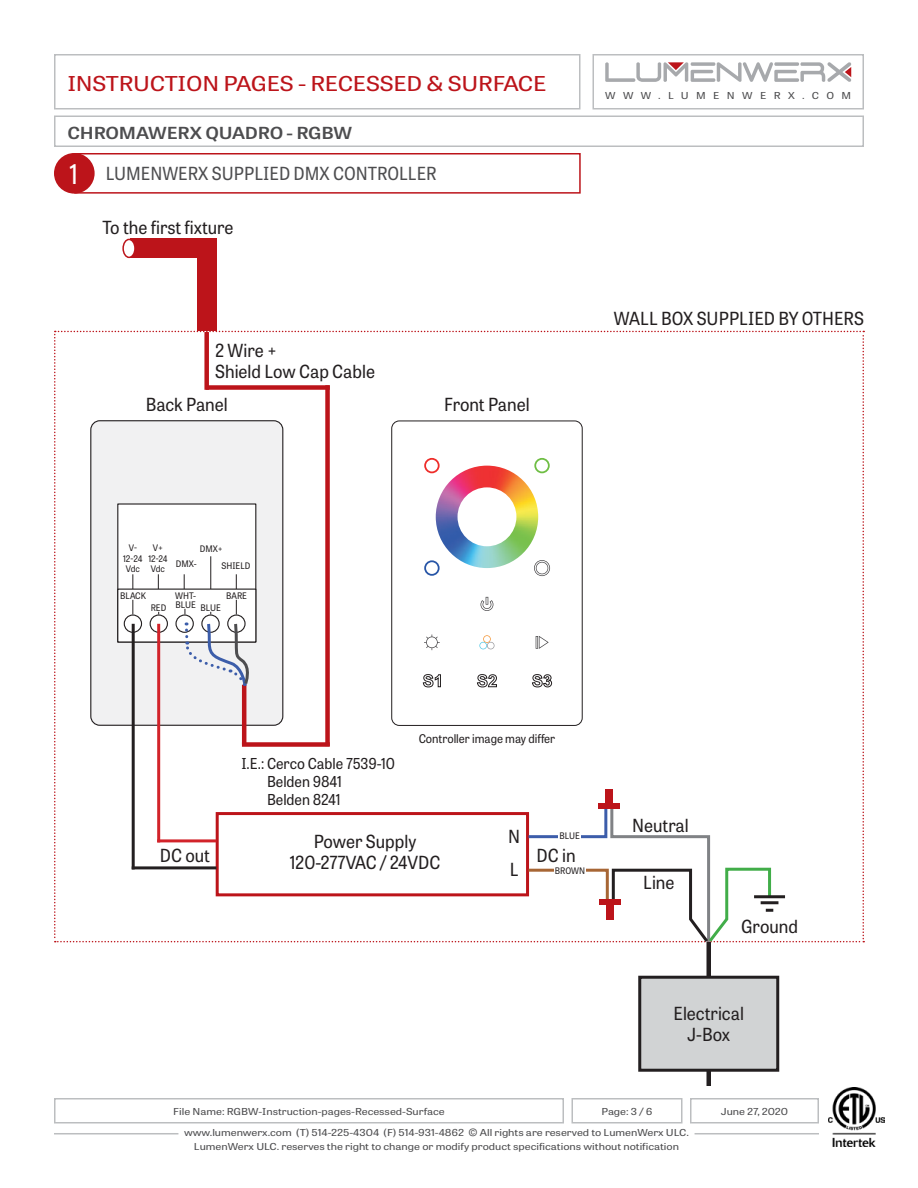
<style>
.page{position:relative;width:918px;height:1188px;background:#fff}
.page>*{position:absolute;margin:0;border:0;box-sizing:border-box;transform-origin:0 0}
.t1{font:20.4px "Tablet Gothic";letter-spacing:-.01em;color:#bc141a;scale:1.18 1}
.t2{font:18px/21px "Tablet Gothic";color:#231f20;text-align:center;scale:.95 1}
.t3{font:18px "Tablet Gothic";color:#4d4d4f;scale:.95 1}
.t4{font:600 16.65px "Tablet Gothic";letter-spacing:-.01em;color:#4d4d4f;scale:1.18 1}
.t5{font:15px/18px "Tablet Gothic";color:#231f20;scale:.95 1}
.t6{font:12px "Tablet Gothic";color:#231f20;scale:.95 1}
.t7{font:9.6px/13.5px "Tablet Gothic";color:#4d4d4f;text-align:center;scale:1.18 1}
.t8{font:9.6px "Tablet Gothic";letter-spacing:.66em;color:#4d4d4f;scale:1.18 1}
.t9{font:9px/10.8px "Tablet Gothic";color:#231f20;text-align:center;scale:.95 1}
.s1{font-size:27px;color:#fff}
.s2{font-size:11.25px}
</style>
<div class="page">
<img style="left:828px;top:1087px;width:57px;height:60px">
<div style="left:592px;top:54px;width:272px;height:56px;border:2px solid #bcbec0"></div>
<hr style="left:54px;top:1133px;width:124px;height:1px;background:#bcbec0">
<hr style="left:695px;top:1133px;width:124px;height:1px;background:#bcbec0">
<div style="left:54px;top:1098px;width:510px;height:26px;border:2px solid #bcbec0"></div>
<div style="left:690px;top:1098px;width:129px;height:26px;border:2px solid #bcbec0"></div>
<div style="left:572px;top:1098px;width:110px;height:26px;border:2px solid #bcbec0"></div>
<div style="left:54px;top:116px;width:810px;height:31px;border:2px solid #bcbec0"></div>
<div style="left:54px;top:54px;width:526px;height:56px;border:2px solid #bcbec0"></div>
<svg style="left:605px;top:62px;width:246px;height:20px"></svg>
<div style="left:74px;top:153px;width:507px;height:41px;border:2px solid #bc141a"></div>
<div style="left:55px;top:154px;width:39px;height:39px;background:#bc141a;border-radius:50%"></div>
<div style="left:54px;top:153px;width:41px;height:41px;border:2px solid #bc141a;border-radius:50%"></div>
<div style="left:706px;top:942px;width:5px;height:62px;background:#231f20"></div>
<div style="left:706px;top:1067px;width:5px;height:19px;background:#231f20"></div>
<div style="left:130px;top:239px;width:78px;height:19px;background:#bc141a"></div>
<div style="left:197px;top:239px;width:19px;height:92px;background:#bc141a"></div>
<div style="left:123px;top:239px;width:12px;height:18px;background:#fff;border-radius:50%"></div>
<div style="left:122px;top:239px;width:14px;height:19px;border:2px solid #bc141a;border-radius:50%"></div>
<div style="left:640px;top:977px;width:138px;height:93px;background:#d1d3d4"></div>
<div style="left:638px;top:976px;width:141px;height:96px;border:3px solid #231f20"></div>
<svg style="left:54px;top:331px;width:810px;height:614px"></svg>
<h1 class="t1" style="left:68px;top:69px;width:407px">INSTRUCTION PAGES - RECESSED &amp; SURFACE</h1>
<h3 class="t4" style="left:68px;top:121px;width:243px">CHROMAWERX QUADRO - RGBW</h3>
<h2 class="t3" style="left:69px;top:161px;width:388px"><span class="s1">1</span> LUMENWERX SUPPLIED DMX CONTROLLER</h2>
<h2 class="t2" style="left:102px;top:216px;width:140px">To the first fixture</h2>
<h2 class="t2" style="left:215px;top:339px;width:170px;text-align:left">2 Wire +<br>Shield Low Cap Cable</h2>
<h2 class="t2" style="left:146px;top:393px;width:88px">Back Panel</h2>
<h2 class="t2" style="left:444px;top:393px;width:92px">Front Panel</h2>
<p class="t8" style="left:605px;top:89px;width:210px">WWW.LUMENWERX.COM</p>
<h2 class="t2" style="left:614px;top:307px;width:265px">WALL BOX SUPPLIED BY OTHERS</h2>
<p class="t9" style="left:123px;top:542px;width:22px">V-<br>12-24<br>Vdc</p>
<p class="t9" style="left:148px;top:542px;width:22px">V+<br>12-24<br>Vdc</p>
<p class="t9" style="left:222px;top:541px;width:32px;line-height:16.4px;text-align:left;text-indent:-22px">DMX+<br>SHIELD</p>
<p class="t9" style="left:176px;top:558px;width:23px">DMX-</p>
<p class="t9" style="left:120px;top:590px;width:29px">BLACK</p>
<p class="t9" style="left:151px;top:602px;width:18px">RED</p>
<p class="t9" style="left:175px;top:590px;width:24px">WHT-</p>
<p class="t9" style="left:226px;top:590px;width:23px">BARE</p>
<p class="t9" style="left:176px;top:599px;width:23px">BLUE</p>
<p class="t9" style="left:201px;top:602px;width:23px">BLUE</p>
<h3 class="t5" style="left:267px;top:754px;width:136px;text-indent:-26px">I.E.: Cerco Cable 7539-10<br>Belden 9841<br>Belden 8241</h3>
<p class="t6" style="left:419px;top:730px;width:145px">Controller image may differ</p>
<h2 class="t2" style="left:508px;top:819px;width:14px;line-height:33px;text-align:left">N<br>L</h2>
<p class="t9" style="left:560px;top:830px;width:23px">BLUE</p>
<p class="t9" style="left:555px;top:865px;width:33px">BROWN</p>
<h2 class="t2" style="left:290px;top:830px;width:160px">Power Supply<br>120-277VAC / 24VDC</h2>
<h2 class="t2" style="left:160px;top:845px;width:54px">DC out</h2>
<h2 class="t2" style="left:537px;top:845px;width:43px">DC in</h2>
<h2 class="t2" style="left:632px;top:815px;width:61px">Neutral</h2>
<h2 class="t2" style="left:643px;top:871px;width:34px">Line</h2>
<h2 class="t2" style="left:741px;top:915px;width:61px">Ground</h2>
<h2 class="t2" style="left:674px;top:1002px;width:76px">Electrical<br>J-Box</h2>
<p class="t7" style="left:173px;top:1104px;width:231px">File Name: RGBW-Instruction-pages-Recessed-Surface</p>
<p class="t7" style="left:602px;top:1104px;width:45px">Page: 3 / 6</p>
<p class="t7" style="left:721px;top:1104px;width:59px">June 27, 2020</p>
<p class="t7" style="left:184px;top:1126px;width:429px">www.lumenwerx.com (T) 514-225-4304 (F) 514-931-4862 <span class="s2">©</span> All rights are reserved to LumenWerx ULC.<br>LumenWerx ULC. reserves the right to change or modify product specifications without notification</p>
</div>
